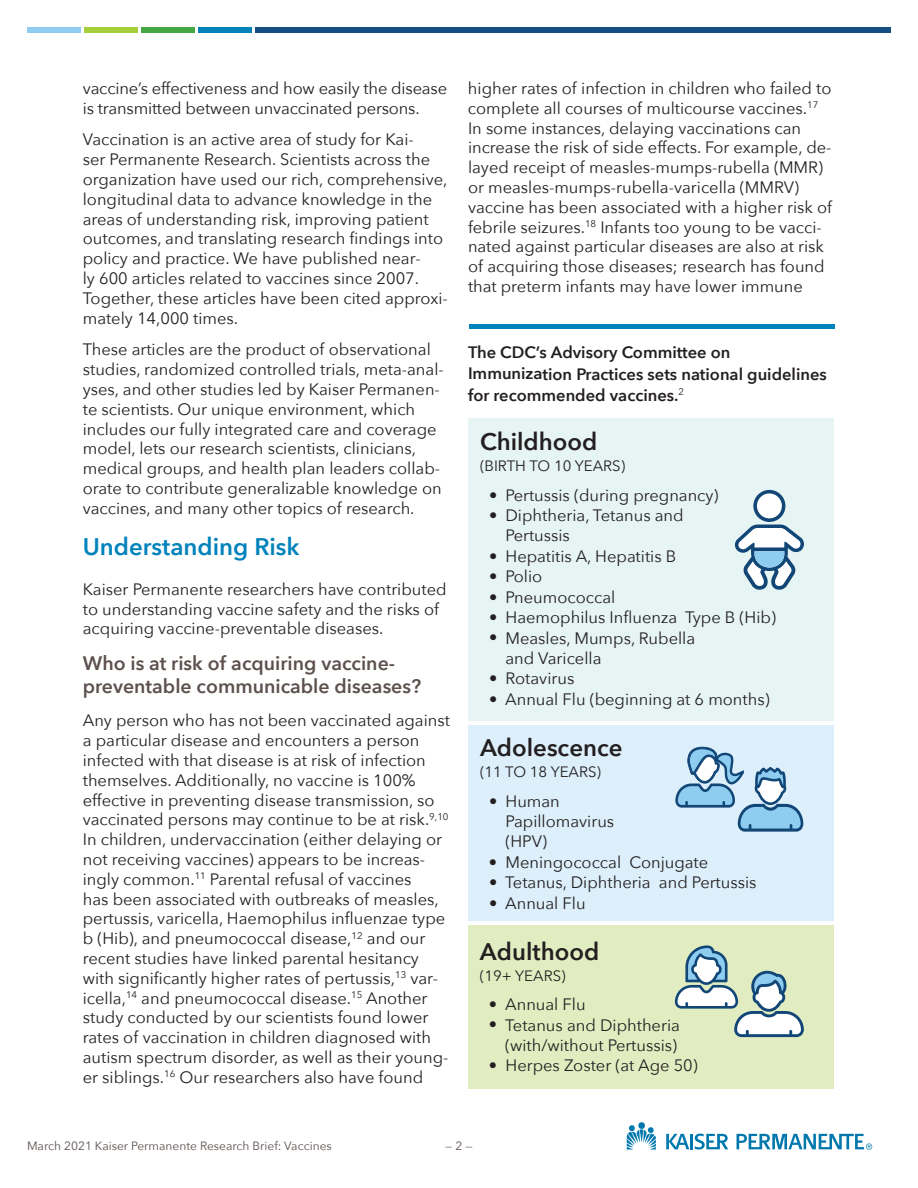
<style>
.page{position:relative;width:918px;height:1188px;background:#fff}
.page>*{position:absolute;margin:0;border:0;box-sizing:border-box;transform-origin:0 0}
.t1{font:600 24px "Avenir Next";color:#231f20}
.header2_H2{font:600 24px "Avenir Next";color:#0082bb}
.Gray_Subheader3_H3{font:600 19.5px/23.4px "Avenir Next";color:#5d514e}
.Body_Text{font:16.5px/19.8px "Avenir Next";color:#231f20}
.t2{font:600 16.5px/21px "Avenir Next";color:#231f20}
.t3{font:15px "Avenir Next";color:#231f20}
.t4{font:12px "Avenir Next";color:#5d514e}
</style>
<div class="page">
<div style="left:27px;top:27px;width:54px;height:5px;background:#8fcef1"></div>
<div style="left:84px;top:27px;width:54px;height:5px;background:#a6ce39"></div>
<div style="left:141px;top:27px;width:54px;height:5px;background:#43a842"></div>
<div style="left:198px;top:27px;width:54px;height:5px;background:#0082bb"></div>
<div style="left:255px;top:27px;width:636px;height:5px;background:#144e82"></div>
<svg style="left:627px;top:1125px;width:29px;height:25px"></svg>
<div style="left:638px;top:1122px;width:7px;height:7px;background:#0078ae;border-radius:50%"></div>
<hr style="left:690px;top:1134px;width:3px;height:15px;background:#0078ae">
<svg style="left:666px;top:1134px;width:23px;height:15px"></svg>
<svg style="left:695px;top:1134px;width:33px;height:16px"></svg>
<svg style="left:737px;top:1134px;width:135px;height:16px"></svg>
<div style="left:468px;top:418px;width:365px;height:303px;background:#e6f4f3"></div>
<div style="left:468px;top:725px;width:365px;height:195px;background:#dceffa"></div>
<div style="left:468px;top:926px;width:365px;height:163px;background:#e1edc1"></div>
<svg style="left:675px;top:945px;width:129px;height:92px"></svg>
<svg style="left:735px;top:490px;width:69px;height:100px"></svg>
<svg style="left:675px;top:746px;width:128px;height:86px"></svg>
<hr style="left:469px;top:325px;width:366px;height:4px;background:#0082bb">
<p class="Body_Text" style="left:83px;top:78px;width:366px">vaccine’s effectiveness and how easily the disease is transmitted between unvaccinated persons.</p>
<p class="Body_Text" style="left:83px;top:129px;width:367px">Vaccination is an active area of study for Kai-<br>ser Permanente Research. Scientists across the organization have used our rich, comprehensive, longitudinal data to advance knowledge in the areas of understanding risk, improving patient outcomes, and translating research findings into policy and practice. We have published near-<br>ly 600 articles related to vaccines since 2007.<br>Together, these articles have been cited approxi&shy;mately 14,000 times.</p>
<p class="Body_Text" style="left:83px;top:339px;width:362px">These articles are the product of observational studies, randomized controlled trials, meta-anal&shy;yses, and other studies led by Kaiser Permanen&shy;te scientists. Our unique environment, which includes our fully integrated care and coverage model, lets our research scientists, clinicians, medical groups, and health plan leaders collab&shy;orate to contribute generalizable knowledge on vaccines, and many other topics of research.</p>
<h2 class="header2_H2" style="left:83px;top:526px;width:218px">Understanding Risk</h2>
<p class="Body_Text" style="left:83px;top:578px;width:365px">Kaiser Permanente researchers have contributed to understanding vaccine safety and the risks of acquiring vaccine-preventable diseases.</p>
<h3 class="Gray_Subheader3_H3" style="left:83px;top:651px;width:340px">Who is at risk of acquiring vaccine&shy;preventable communicable diseases?</h3>
<p class="Body_Text" style="left:83px;top:710px;width:369px">Any person who has not been vaccinated against a particular disease and encounters a person infected with that disease is at risk of infection themselves. Additionally, no vaccine is 100% effective in preventing disease transmission, so vaccinated persons may continue to be at risk.<sup>9,10<br></sup>In children, undervaccination (either delaying or not receiving vaccines) appears to be increas&shy;ingly common.<sup>11</sup> Parental refusal of vaccines<br>has been associated with outbreaks of measles, pertussis, varicella, Haemophilus influenzae type b (Hib), and pneumococcal disease,<sup>12</sup> and our recent studies have linked parental hesitancy with significantly higher rates of pertussis,<sup>13</sup> var&shy;icella,<sup>14</sup> and pneumococcal disease.<sup>15</sup> Another study conducted by our scientists found lower rates of vaccination in children diagnosed with autism spectrum disorder, as well as their young&shy;er siblings.<sup>16</sup> Our researchers also have found</p>
<p class="Body_Text" style="left:468px;top:78px;width:366px">higher rates of infection in children who failed to complete all courses of multicourse vaccines.<sup>17<br></sup>In some instances, delaying vaccinations can increase the risk of side effects. For example, de&shy;layed receipt of measles-mumps-rubella (MMR) or measles-mumps-rubella-varicella (MMRV) vaccine has been associated with a higher risk of febrile seizures.<sup>18</sup> Infants too young to be vacci&shy;nated against particular diseases are also at risk of acquiring those diseases; research has found that preterm infants may have lower immune</p>
<h2 class="t2" style="left:468px;top:342px;width:360px">The CDC’s Advisory Committee on<br>Immunization Practices sets national guidelines for recommended vaccines.<sup>2</sup></h2>
<h3 class="t1" style="left:480px;top:421px;width:119px">Childhood</h3>
<h3 class="t3" style="left:480px;top:453px;width:147px">(BIRTH TO 10 YEARS)</h3>
<p class="Body_Text" style="left:489px;top:484px;width:231px">• Pertussis (during pregnancy)</p>
<p class="Body_Text" style="left:506px;top:504px;width:180px;line-height:20.4px;text-indent:-16px">• Diphtheria, Tetanus and<br>Pertussis</p>
<p class="Body_Text" style="left:489px;top:546px;width:189px">• Hepatitis A, Hepatitis B</p>
<p class="Body_Text" style="left:489px;top:566px;width:55px">• Polio</p>
<p class="Body_Text" style="left:489px;top:586px;width:128px">• Pneumococcal</p>
<p class="Body_Text" style="left:489px;top:607px;width:289px">• Haemophilus Influenza Type B (Hib)</p>
<p class="Body_Text" style="left:506px;top:627px;width:191px;line-height:20.4px;text-indent:-16px">• Measles, Mumps, Rubella and Varicella</p>
<p class="Body_Text" style="left:489px;top:668px;width:87px">• Rotavirus</p>
<p class="Body_Text" style="left:489px;top:689px;width:282px">• Annual Flu (beginning at 6 months)</p>
<h3 class="t1" style="left:480px;top:727px;width:144px">Adolescence</h3>
<h3 class="t3" style="left:480px;top:759px;width:123px">(11 TO 18 YEARS)</h3>
<p class="Body_Text" style="left:505px;top:790px;width:110px;line-height:20.4px;text-indent:-16px">• Human<br>Papillomavirus (HPV)</p>
<p class="Body_Text" style="left:489px;top:852px;width:221px">• Meningococcal Conjugate</p>
<p class="Body_Text" style="left:489px;top:872px;width:269px">• Tetanus, Diphtheria and Pertussis</p>
<p class="Body_Text" style="left:489px;top:892px;width:98px">• Annual Flu</p>
<h3 class="t1" style="left:480px;top:931px;width:121px">Adulthood</h3>
<h3 class="t3" style="left:480px;top:963px;width:87px">(19+ YEARS)</h3>
<p class="Body_Text" style="left:489px;top:994px;width:98px">• Annual Flu</p>
<p class="Body_Text" style="left:489px;top:1014px;width:192px;line-height:20.4px;text-align:right">• Tetanus and Diphtheria (with/without Pertussis)</p>
<p class="Body_Text" style="left:489px;top:1055px;width:210px">• Herpes Zoster (at Age 50)</p>
<p class="t4" style="left:27px;top:1135px;width:306px">March 2021 Kaiser Permanente Research Brief: Vaccines</p>
<p class="t4" style="left:445px;top:1135px;width:29px">— 2 —</p>
</div>
